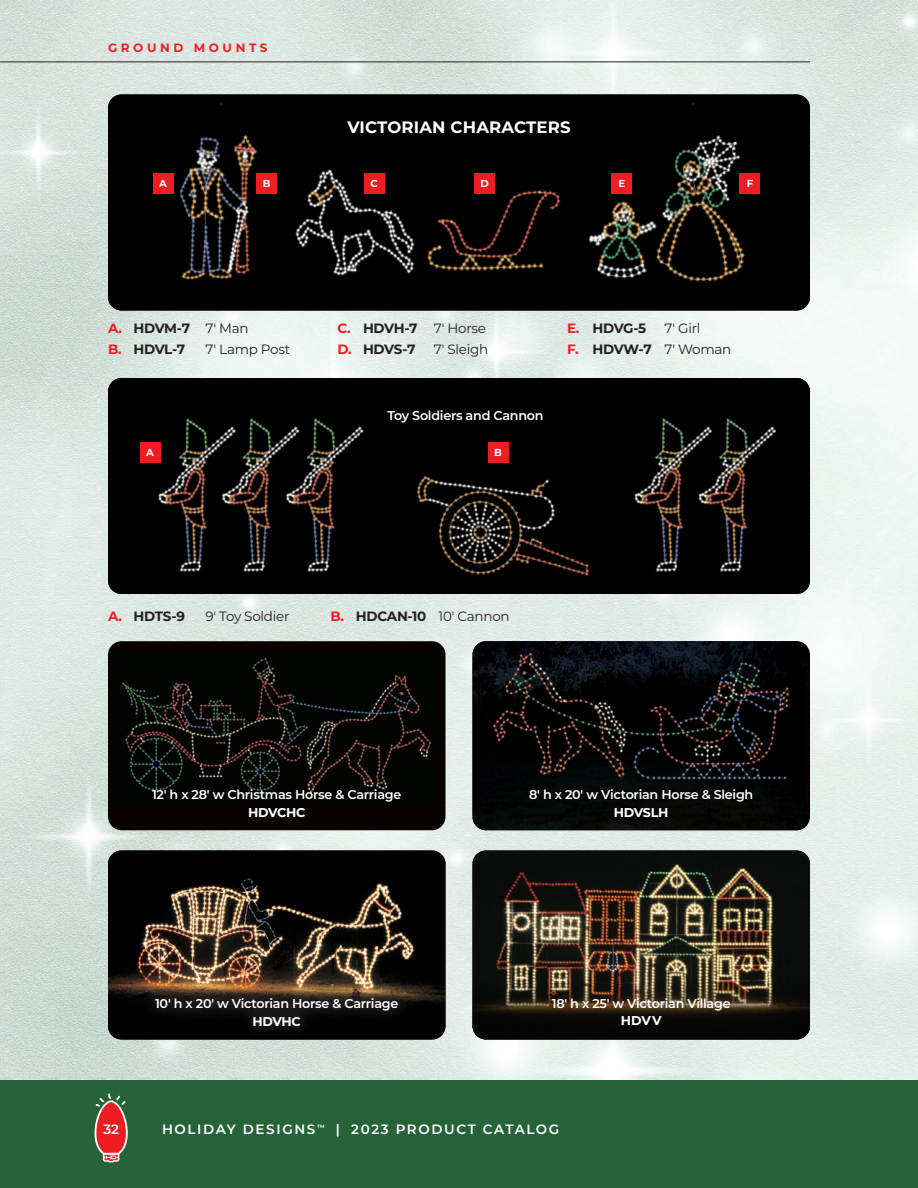
<style>
.page{position:relative;width:918px;height:1188px;background:#fff}
.page>*{position:absolute;margin:0;border:0;box-sizing:border-box;transform-origin:0 0}
.t1{font:700 16.5px "Montserrat";letter-spacing:.01em;color:#fff}
.t2{font:13.5px/21px "Montserrat";letter-spacing:-.02em;color:#231f20}
.t3{font:700 13.5px/21px "Montserrat";letter-spacing:-.035em;color:#231f20}
.t4{font:600 13.5px "Montserrat";letter-spacing:.12em;color:#fff}
.t5{font:600 12.75px "Montserrat";letter-spacing:-.02em;color:#fff}
.t6{font:700 12.75px "Montserrat";letter-spacing:-.02em;color:#fff}
.t7{font:700 12px "Montserrat";letter-spacing:.3em;color:#ee1d23}
.t8{font:700 10.2px "Montserrat";color:#fff}
.s1{color:#ee1d23}
.s2{font-weight:400}
.s3{font-weight:700;color:#ee1d23}
.s4{font-weight:700}
</style>
<div class="page">
<img style="left:0;top:0;width:918px;height:1080px">
<img style="left:108px;top:94px;width:702px;height:216px">
<img style="left:108px;top:378px;width:702px;height:216px">
<img style="left:472px;top:850px;width:338px;height:190px">
<div style="left:108px;top:641px;width:338px;height:189px;background:#080302;border-radius:14px"></div>
<img style="left:122px;top:657px;width:309px;height:137px">
<img style="left:472px;top:641px;width:335px;height:189px">
<img style="left:108px;top:850px;width:338px;height:190px">
<div style="left:153px;top:173px;width:20px;height:20px;background:#ee1d23"></div>
<div style="left:256px;top:173px;width:21px;height:20px;background:#ee1d23"></div>
<div style="left:140px;top:442px;width:20px;height:20px;background:#ee1d23"></div>
<div style="left:740px;top:173px;width:20px;height:20px;background:#ee1d23"></div>
<div style="left:488px;top:442px;width:20px;height:20px;background:#ee1d23"></div>
<div style="left:612px;top:173px;width:20px;height:20px;background:#ee1d23"></div>
<div style="left:364px;top:173px;width:20px;height:20px;background:#ee1d23"></div>
<div style="left:475px;top:173px;width:20px;height:20px;background:#ee1d23"></div>
<svg style="left:472px;top:980px;width:338px;height:59px;background:#251f15"></svg>
<div style="left:141px;top:985px;width:271px;height:55px;background:#231f20;opacity:.75"></div>
<div style="left:0;top:1080px;width:918px;height:108px;background:#266339"></div>
<svg style="left:94px;top:1093px;width:34px;height:69px"></svg>
<hr style="left:0;top:62px;width:810px;height:1px;background:#231f20">
<p class="t7" style="left:108px;top:39px;width:161px">GROUND MOUNTS</p>
<p class="t8" style="left:159px;top:176px;width:9px">A</p>
<p class="t8" style="left:263px;top:176px;width:9px">B</p>
<p class="t1" style="left:347px;top:116px;width:225px">VICTORIAN CHARACTERS</p>
<p class="t8" style="left:371px;top:176px;width:9px">C</p>
<p class="t8" style="left:480px;top:176px;width:10px">D</p>
<p class="t8" style="left:618px;top:176px;width:8px">E</p>
<p class="t8" style="left:747px;top:176px;width:8px">F</p>
<p class="t3" style="left:108px;top:317px;width:142px"><span class="s1">A.</span> HDVM-7 <span class="s2">7′ Man<br></span><span class="s1">B.</span> HDVL-7</p>
<p class="t2" style="left:205px;top:338px;width:86px">7' Lamp Post</p>
<p class="t3" style="left:338px;top:317px;width:150px"><span class="s1">C.</span> HDVH-7 <span class="s2">7′ Horse<br></span><span class="s1">D.</span> HDVS-7</p>
<p class="t2" style="left:434px;top:338px;width:56px">7' Sleigh</p>
<p class="t2" style="left:567px;top:317px;width:166px;text-indent:97px">7′ Girl<br><span class="s3">F.</span> <span class="s4">HDVW-7</span> 7′ Woman</p>
<p class="t3" style="left:567px;top:317px;width:81px"><span class="s1">E.</span> HDVG-5</p>
<p class="t5" style="left:387px;top:407px;width:158px">Toy Soldiers and Cannon</p>
<p class="t8" style="left:146px;top:445px;width:9px">A</p>
<p class="t8" style="left:494px;top:445px;width:9px">B</p>
<p class="t3" style="left:108px;top:605px;width:78px"><span class="s1">A.</span> HDTS-9</p>
<p class="t2" style="left:205px;top:605px;width:85px">9′ Toy Soldier</p>
<p class="t2" style="left:330px;top:605px;width:181px"><span class="s3">B.</span> <span class="s4">HDCAN-10</span> 10′ Cannon</p>
<p class="t5" style="left:152px;top:786px;width:251px">12' h x 28' w Christmas Horse &amp; Carriage</p>
<p class="t6" style="left:248px;top:803px;width:59px">HDVCHC</p>
<p class="t5" style="left:155px;top:995px;width:245px">10' h x 20' w Victorian Horse &amp; Carriage</p>
<p class="t6" style="left:253px;top:1012px;width:50px">HDVHC</p>
<p class="t5" style="left:529px;top:786px;width:226px">8' h x 20' w Victorian Horse &amp; Sleigh</p>
<p class="t6" style="left:614px;top:803px;width:56px">HDVSLH</p>
<p class="t5" style="left:552px;top:994px;width:180px">18' h x 25' w Victorian Village</p>
<p class="t6" style="left:621px;top:1012px;width:42px">HDVV</p>
<p class="t4" style="left:103px;top:1120px;width:17px">32</p>
<p class="t4" style="left:336px;top:1120px;width:225px">| 2023 PRODUCT CATALOG</p>
<p class="t4" style="left:162px;top:1120px;width:164px">HOLIDAY DESIGNS<sup>™</sup></p>
</div>
